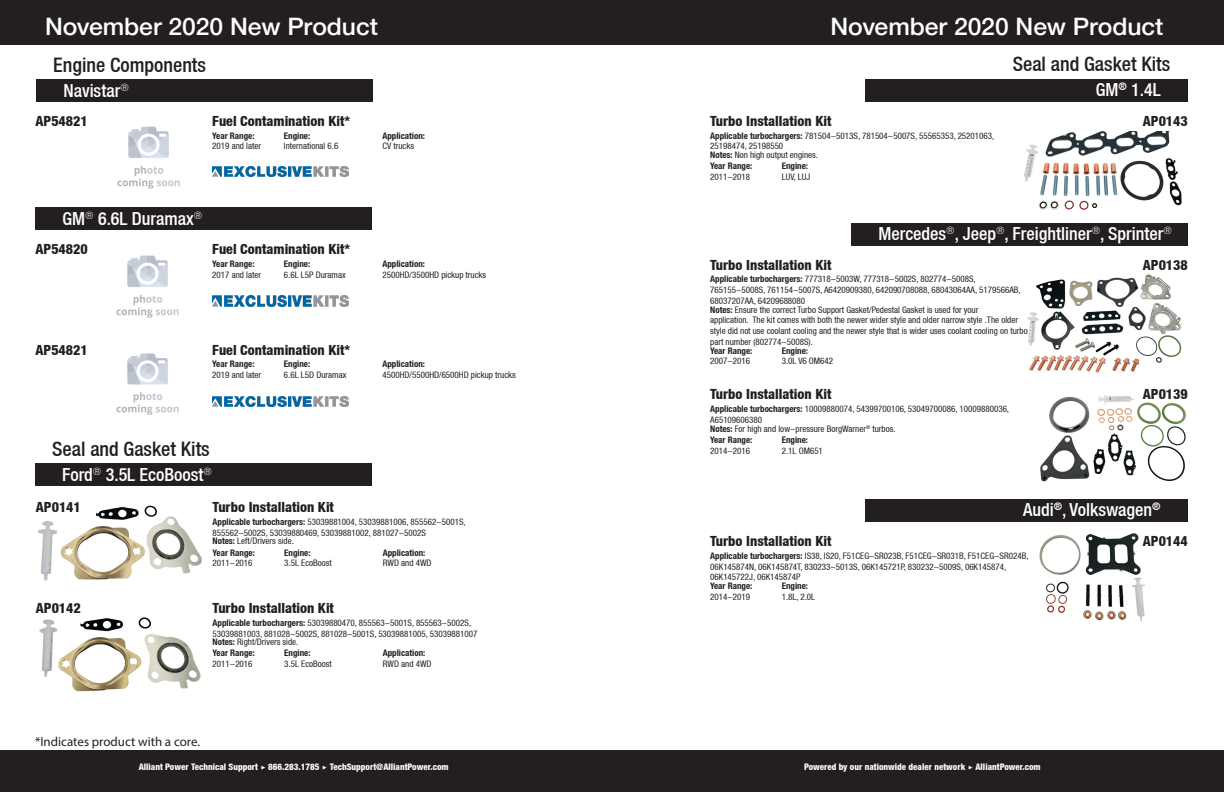
<style>
.page{position:relative;width:1224px;height:792px;background:#fff}
.page>*{position:absolute;margin:0;border:0;box-sizing:border-box;transform-origin:0 0}
.t1{font:500 24px "Helvetica Neue LT";color:#fff}
.Application_Header{font:500 condensed 20px "Helvetica Neue LT";color:#231f20}
.Application_Header-2{font:500 condensed 18px "Helvetica Neue LT";color:#fff}
.Unbold_Text{font:800 condensed 14px "Helvetica Neue LT";color:#231f20}
.t2{font:13px "Myriad Pro";color:#231f20}
.Bold_Subtext{font:condensed 9px/10.8px "Helvetica Neue LT";color:#231f20}
.Bold_Subtext-2{font:700 condensed 9px "Helvetica Neue LT";color:#231f20}
.Unbold_Text-2{font:condensed 9px "Helvetica Neue LT";color:#231f20}
.t3{font:800 condensed 9px "Helvetica Neue LT";color:#fff}
.s1{font-weight:700}
.s2{font-family:"Montserrat";font-weight:500;font-stretch:normal}
</style>
<div class="page">
<div style="left:0;top:0;width:642px;height:45px;background:#231f20"></div>
<div style="left:622px;top:0;width:602px;height:45px;background:#231f20"></div>
<div style="left:0;top:750px;width:1224px;height:42px;background:#231f20"></div>
<img style="left:1039px;top:533px;width:107px;height:89px">
<img style="left:1024px;top:131px;width:158px;height:79px">
<img style="left:39px;top:617px;width:162px;height:75px">
<img style="left:38px;top:506px;width:164px;height:75px">
<div style="left:35px;top:464px;width:336px;height:22px;background:#231f20"></div>
<div style="left:865px;top:499px;width:323px;height:23px;background:#231f20"></div>
<img style="left:1027px;top:274px;width:155px;height:99px">
<div style="left:851px;top:223px;width:337px;height:22px;background:#231f20"></div>
<img style="left:1040px;top:395px;width:146px;height:87px">
<div style="left:36px;top:208px;width:336px;height:22px;background:#231f20"></div>
<div style="left:36px;top:79px;width:337px;height:23px;background:#231f20"></div>
<img style="left:116px;top:255px;width:63px;height:63px">
<img style="left:116px;top:353px;width:63px;height:62px">
<img style="left:212px;top:296px;width:136px;height:10px">
<img style="left:212px;top:396px;width:136px;height:10px">
<div style="left:865px;top:79px;width:323px;height:23px;background:#231f20"></div>
<img style="left:117px;top:126px;width:63px;height:63px">
<img style="left:212px;top:166px;width:136px;height:11px">
<p class="t1" style="left:45px;top:12px;width:335px">November 2020 New Product</p>
<p class="Application_Header" style="left:53px;top:53px;width:154px">Engine Components</p>
<p class="Application_Header-2" style="left:63px;top:79px;width:67px">Navistar<sup>®</sup></p>
<p class="Unbold_Text" style="left:36px;top:112px;width:54px">AP54821</p>
<p class="Unbold_Text" style="left:212px;top:112px;width:140px">Fuel Contamination Kit*</p>
<p class="Bold_Subtext-2" style="left:212px;top:130px;width:44px">Year Range:</p>
<p class="Bold_Subtext-2" style="left:284px;top:130px;width:28px">Engine:</p>
<p class="Bold_Subtext-2" style="left:382px;top:130px;width:44px">Application:</p>
<p class="Unbold_Text-2" style="left:212px;top:141px;width:50px">2019 and later</p>
<p class="Unbold_Text-2" style="left:284px;top:141px;width:56px">International 6.6</p>
<p class="Bold_Subtext" style="left:382px;top:141px;width:33px">CV trucks</p>
<p class="Application_Header-2" style="left:63px;top:208px;width:141px">GM<sup>®</sup> 6.6L Duramax<sup>®</sup></p>
<p class="Unbold_Text" style="left:36px;top:241px;width:54px">AP54820</p>
<p class="Unbold_Text" style="left:212px;top:241px;width:140px">Fuel Contamination Kit*</p>
<p class="Bold_Subtext-2" style="left:212px;top:258px;width:44px">Year Range:</p>
<p class="Bold_Subtext-2" style="left:284px;top:258px;width:28px">Engine:</p>
<p class="Bold_Subtext-2" style="left:382px;top:258px;width:44px">Application:</p>
<p class="Unbold_Text-2" style="left:212px;top:270px;width:50px">2017 and later</p>
<p class="Unbold_Text-2" style="left:284px;top:270px;width:63px">6.6L L5P Duramax</p>
<p class="Bold_Subtext" style="left:382px;top:269px;width:105px">2500HD/3500HD pickup trucks</p>
<p class="Unbold_Text" style="left:36px;top:341px;width:54px">AP54821</p>
<p class="Unbold_Text" style="left:212px;top:341px;width:140px">Fuel Contamination Kit*</p>
<p class="Bold_Subtext-2" style="left:212px;top:359px;width:44px">Year Range:</p>
<p class="Bold_Subtext-2" style="left:284px;top:359px;width:28px">Engine:</p>
<p class="Bold_Subtext-2" style="left:382px;top:359px;width:44px">Application:</p>
<p class="Unbold_Text-2" style="left:212px;top:370px;width:50px">2019 and later</p>
<p class="Unbold_Text-2" style="left:284px;top:370px;width:64px">6.6L L5D Duramax</p>
<p class="Bold_Subtext" style="left:382px;top:370px;width:135px">4500HD/5500HD/6500HD pickup trucks</p>
<p class="Application_Header" style="left:52px;top:437px;width:159px">Seal and Gasket Kits</p>
<p class="Application_Header-2" style="left:62px;top:464px;width:152px">Ford<sup>®</sup> 3.5L EcoBoost<sup>®</sup></p>
<p class="Unbold_Text" style="left:36px;top:499px;width:46px">AP0141</p>
<p class="Unbold_Text" style="left:213px;top:499px;width:123px">Turbo Installation Kit</p>
<p class="Bold_Subtext" style="left:213px;top:516px;width:255px"><span class="s1">Applicable turbochargers:</span> 53039881004, 53039881006, 855562-5001S,<br>855562-5002S, 53039880469, 53039881002, 881027-5002S</p>
<p class="Bold_Subtext" style="left:213px;top:536px;width:83px"><span class="s1">Notes:</span> Left/Drivers side.</p>
<p class="Bold_Subtext-2" style="left:213px;top:547px;width:44px">Year Range:</p>
<p class="Bold_Subtext-2" style="left:284px;top:547px;width:28px">Engine:</p>
<p class="Bold_Subtext-2" style="left:383px;top:547px;width:44px">Application:</p>
<p class="Unbold_Text-2" style="left:213px;top:558px;width:41px">2011-2016</p>
<p class="Unbold_Text-2" style="left:284px;top:558px;width:49px">3.5L EcoBoost</p>
<p class="Bold_Subtext" style="left:383px;top:558px;width:50px">RWD and 4WD</p>
<p class="Unbold_Text" style="left:36px;top:600px;width:46px">AP0142</p>
<p class="Unbold_Text" style="left:213px;top:600px;width:123px">Turbo Installation Kit</p>
<p class="Bold_Subtext" style="left:213px;top:617px;width:266px"><span class="s1">Applicable turbochargers:</span> 53039880470, 855563-5001S, 855563-5002S,<br>53039881003, 881028-5002S, 881028-5001S, 53039881005, 53039881007</p>
<p class="Bold_Subtext" style="left:213px;top:637px;width:87px"><span class="s1">Notes:</span> Right/Drivers side.</p>
<p class="Bold_Subtext-2" style="left:213px;top:648px;width:44px">Year Range:</p>
<p class="Bold_Subtext-2" style="left:284px;top:648px;width:28px">Engine:</p>
<p class="Bold_Subtext-2" style="left:383px;top:648px;width:44px">Application:</p>
<p class="Unbold_Text-2" style="left:213px;top:659px;width:41px">2011-2016</p>
<p class="Unbold_Text-2" style="left:284px;top:659px;width:49px">3.5L EcoBoost</p>
<p class="Bold_Subtext" style="left:383px;top:659px;width:50px">RWD and 4WD</p>
<p class="t2" style="left:35px;top:733px;width:167px">*Indicates product with a core.</p>
<p class="t1" style="left:830px;top:12px;width:335px">November 2020 New Product</p>
<p class="Application_Header" style="left:1013px;top:52px;width:159px">Seal and Gasket Kits</p>
<p class="Application_Header-2" style="left:1096px;top:79px;width:66px">GM<sup>®</sup> 1.4L</p>
<p class="Unbold_Text" style="left:710px;top:112px;width:123px">Turbo Installation Kit</p>
<p class="Unbold_Text" style="left:1143px;top:112px;width:46px">AP0143</p>
<p class="Bold_Subtext" style="left:710px;top:130px;width:286px"><span class="s1">Applicable turbochargers:</span> 781504-5013S, 781504-5007S, 55565353, 25201063,<br>25198474, 25198550</p>
<p class="Bold_Subtext" style="left:710px;top:149px;width:109px"><span class="s1">Notes:</span> Non high output engines.</p>
<p class="Bold_Subtext-2" style="left:710px;top:161px;width:44px">Year Range:</p>
<p class="Bold_Subtext-2" style="left:782px;top:161px;width:28px">Engine:</p>
<p class="Unbold_Text-2" style="left:710px;top:172px;width:41px">2011-2018</p>
<p class="Bold_Subtext" style="left:782px;top:171px;width:30px">LUV, LUJ</p>
<p class="Application_Header-2" style="left:878px;top:223px;width:295px">Mercedes<sup>®</sup>, Jeep<sup>®</sup>, Freightliner<sup>®</sup>, Sprinter<sup>®</sup></p>
<p class="Unbold_Text" style="left:710px;top:256px;width:123px">Turbo Installation Kit</p>
<p class="Unbold_Text" style="left:1143px;top:256px;width:46px">AP0138</p>
<p class="Bold_Subtext" style="left:710px;top:274px;width:312px"><span class="s1">Applicable turbochargers:</span> 777318-5003W, 777318-5002S, 802774-5008S,<br>765155-5008S, 761154-5007S, A6420909380, 642090708088, 68043064AA, 5179566AB,<br>68037207AA, 64209688080</p>
<p class="Bold_Subtext" style="left:710px;top:304px;width:319px"><span class="s1">Notes:</span> Ensure the correct Turbo Support Gasket/Pedestal Gasket is used for your<br>application. The kit comes with both the newer wider style and older narrow style .The older style did not use coolant cooling and the newer style that is wider uses coolant cooling on turbo part number (802774-5008S).</p>
<p class="Bold_Subtext-2" style="left:710px;top:345px;width:44px">Year Range:</p>
<p class="Bold_Subtext-2" style="left:782px;top:345px;width:28px">Engine:</p>
<p class="Unbold_Text-2" style="left:710px;top:356px;width:41px">2007-2016</p>
<p class="Bold_Subtext" style="left:782px;top:356px;width:53px">3.0L V6 OM642</p>
<p class="Unbold_Text" style="left:710px;top:386px;width:123px">Turbo Installation Kit</p>
<p class="Unbold_Text" style="left:1143px;top:386px;width:46px">AP0139</p>
<p class="Bold_Subtext" style="left:710px;top:404px;width:300px"><span class="s1">Applicable turbochargers:</span> 10009880074, 54399700106, 53049700086, 10009880036,<br>A65109606380</p>
<p class="Bold_Subtext" style="left:710px;top:423px;width:187px"><span class="s1">Notes:</span> For high and low-pressure BorgWarner<sup>®</sup> turbos.</p>
<p class="Bold_Subtext-2" style="left:710px;top:434px;width:44px">Year Range:</p>
<p class="Bold_Subtext-2" style="left:782px;top:434px;width:28px">Engine:</p>
<p class="Unbold_Text-2" style="left:710px;top:445px;width:41px">2014-2016</p>
<p class="Bold_Subtext" style="left:782px;top:445px;width:43px">2.1L OM651</p>
<p class="Application_Header-2" style="left:1023px;top:499px;width:139px">Audi<sup>®</sup>, Volkswagen<sup>®</sup></p>
<p class="Unbold_Text" style="left:710px;top:532px;width:123px">Turbo Installation Kit</p>
<p class="Unbold_Text" style="left:1143px;top:532px;width:46px">AP0144</p>
<p class="Bold_Subtext" style="left:710px;top:550px;width:320px"><span class="s1">Applicable turbochargers:</span> IS38, IS20, F51CEG-SR023B, F51CEG-SR031B, F51CEG-SR024B,<br>06K145874N, 06K145874T, 830233-5013S, 06K145721P, 830232-5009S, 06K145874,<br>06K145722J, 06K145874P</p>
<p class="Bold_Subtext-2" style="left:710px;top:580px;width:44px">Year Range:</p>
<p class="Bold_Subtext-2" style="left:782px;top:580px;width:28px">Engine:</p>
<p class="Unbold_Text-2" style="left:710px;top:592px;width:41px">2014-2019</p>
<p class="Unbold_Text-2" style="left:782px;top:592px;width:35px">1.8L, 2.0L</p>
<p class="t3" style="left:139px;top:761px;width:311px">Alliant Power Technical Support <span class="s2">▶</span> 866.283.1785 <span class="s2">▶</span> TechSupport@AlliantPower.com</p>
<p class="t3" style="left:804px;top:761px;width:238px">Powered by our nationwide dealer network <span class="s2">▶</span> AlliantPower.com</p>
</div>
